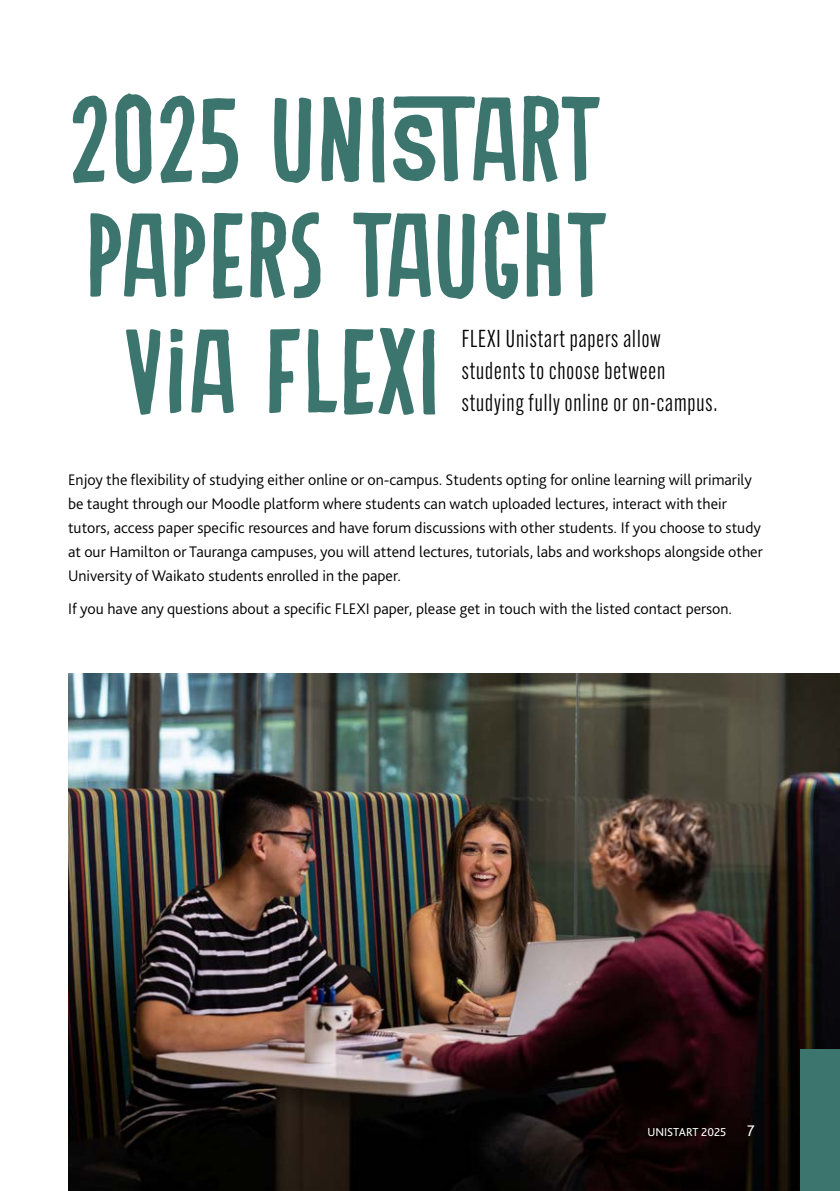
<style>
.page{position:relative;width:840px;height:1191px;background:#fff}
.page>*{position:absolute;margin:0;border:0;box-sizing:border-box;transform-origin:0 0}
.H1_-_BOZZOLINI{font:120px "Bozzolini";color:#3c746e}
.INTRO{font:24px/32px "Alternate Gothic Cond ATF";letter-spacing:.04em;color:#000}
.BODY{font:300 16px/24px "Bliss Pro";color:#000}
.t1{font:16px "Bliss Pro";color:#fff}
.t2{font:12px "Bliss Pro";color:#fff}
</style>
<div class="page">
<img style="left:68px;top:674px;width:771px;height:517px">
<div style="left:799px;top:1049px;width:40px;height:142px;background:#3c746e"></div>
<p class="H1_-_BOZZOLINI" style="left:68px;top:68px;width:532px">2025 UNISTART</p>
<p class="H1_-_BOZZOLINI" style="left:84px;top:184px;width:523px">PAPERS TAUGHT</p>
<p class="H1_-_BOZZOLINI" style="left:125px;top:300px;width:317px">VIA FLEXI</p>
<p class="INTRO" style="left:461px;top:323px;width:257px">FLEXI Unistart papers allow students to choose between studying fully online or on-campus.</p>
<p class="BODY" style="left:68px;top:468px;width:695px">Enjoy the flexibility of studying either online or on-campus. Students opting for online learning will primarily be taught through our Moodle platform where students can watch uploaded lectures, interact with their tutors, access paper specific resources and have forum discussions with other students. If you choose to study at our Hamilton or Tauranga campuses, you will attend lectures, tutorials, labs and workshops alongside other University of Waikato students enrolled in the paper.</p>
<p class="BODY" style="left:68px;top:596px;width:665px">If you have any questions about a specific FLEXI paper, please get in touch with the listed contact person.</p>
<p class="t2" style="left:647px;top:1124px;width:80px">UNISTART 2025</p>
<p class="t1" style="left:746px;top:1120px;width:9px">7</p>
</div>
